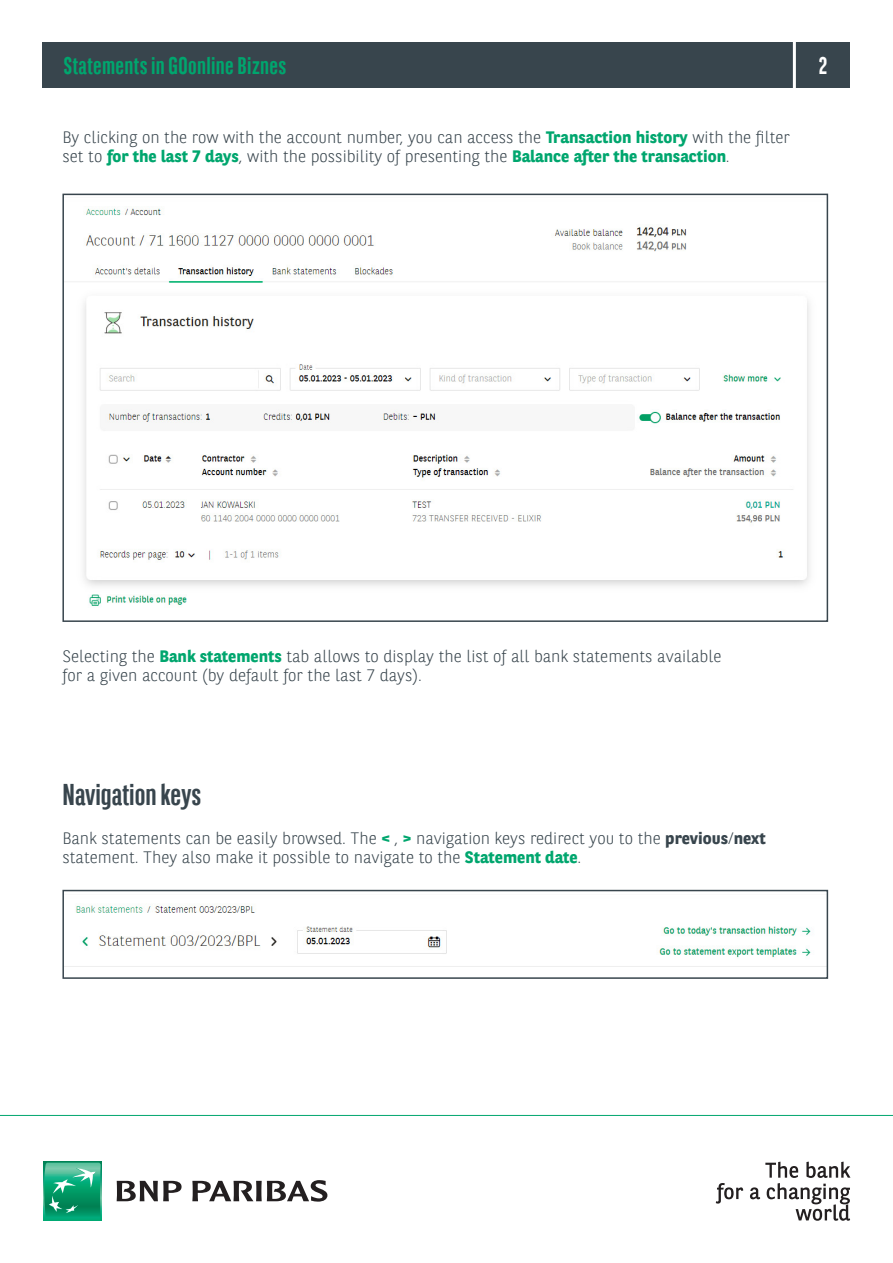
<style>
.page{position:relative;width:893px;height:1263px;background:#fff}
.page>*{position:absolute;margin:0;border:0;box-sizing:border-box;transform-origin:0 0}
.TYTUŁY_SEKCJI{font:700 30px "BNPP Sans Condensed";color:#38454d}
.t1{font:700 24px "BNPP Sans Condensed";letter-spacing:.015em;color:#00a66e}
.t2{font:700 24px "BNPP Sans Condensed";color:#fff}
.TEXT_BASIC{font:300 16.5px/19.5px "BNPP Sans";color:#38454d}
.s1{font-weight:700;color:#00a66e}
.s2{font-weight:700}
</style>
<div class="page">
<div style="left:43px;top:43px;width:807px;height:45px;background:#38454d"></div>
<svg style="left:117px;top:1181px;width:65px;height:20px"></svg>
<svg style="left:192px;top:1180px;width:135px;height:21px"></svg>
<svg style="left:43px;top:1161px;width:59px;height:59px"></svg>
<svg style="left:44px;top:1163px;width:57px;height:55px;background:#2dab82"></svg>
<hr style="left:0;top:1115px;width:893px;height:1px;background:#00a66e">
<hr style="left:793px;top:41px;width:3px;height:48px;background:#fff">
<svg style="left:716px;top:1183px;width:27px;height:20px"></svg>
<svg style="left:750px;top:1161px;width:100px;height:60px"></svg>
<img style="left:65px;top:208px;width:760px;height:398px">
<div style="left:62px;top:194px;width:766px;height:428px;border:2px solid #38454d"></div>
<img style="left:65px;top:904px;width:760px;height:63px">
<div style="left:62px;top:890px;width:766px;height:89px;border:2px solid #38454d"></div>
<h2 class="t1" style="left:64px;top:52px;width:224px">Statements in GOonline Biznes</h2>
<h2 class="t2" style="left:819px;top:52px;width:10px">2</h2>
<p class="TEXT_BASIC" style="left:62px;top:126px;width:729px">By clicking on the row with the account number, you can access the <span class="s1">Transaction history</span> with the filter set to <span class="s1">for the last 7 days</span>, with the possibility of presenting the <span class="s1">Balance after the transaction</span>.</p>
<p class="TEXT_BASIC" style="left:62px;top:645px;width:660px">Selecting the <span class="s1">Bank statements</span> tab allows to display the list of all bank statements available for a given account (by default for the last 7 days).</p>
<p class="TYTUŁY_SEKCJI" style="left:62px;top:777px;width:140px">Navigation keys</p>
<p class="TEXT_BASIC" style="left:62px;top:827px;width:705px">Bank statements can be easily browsed. The <span class="s1">&lt;</span> , <span class="s1">&gt;</span> navigation keys redirect you to the <span class="s2">previous</span>/<span class="s2">next </span>statement. They also make it possible to navigate to the <span class="s1">Statement date</span>.</p>
</div>
